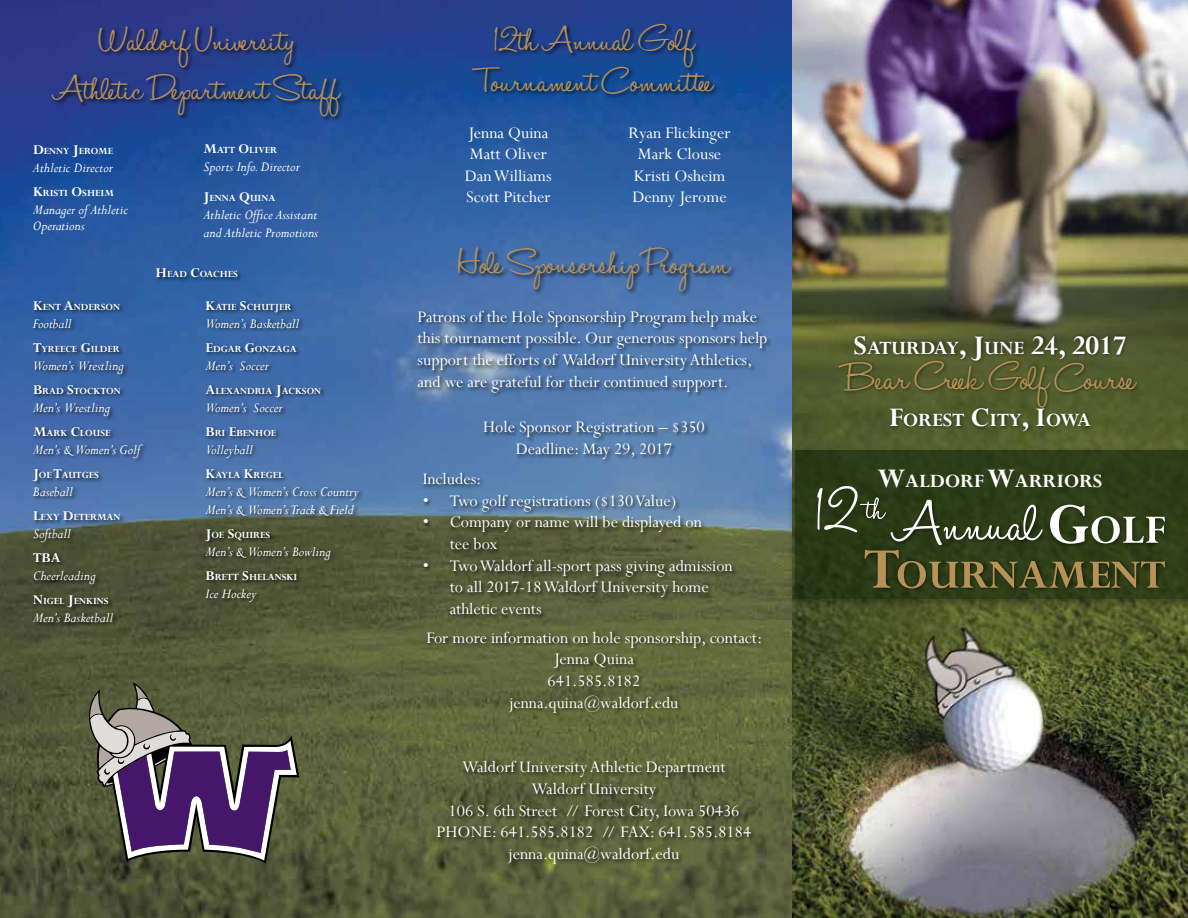
<style>
.page{position:relative;width:1188px;height:918px;background:#fff}
.page>*{position:absolute;margin:0;border:0;box-sizing:border-box;transform-origin:0 0}
.t1{font:72px "Halo Handletter";color:#fff}
.t2{font:43.5px "Halo Handletter";color:#b69257}
.t3{font:40.5px/48.6px "Halo Handletter";color:#b69257;text-align:center}
.t4{font:700 30px "Perpetua";color:#fff}
.t5{font:700 21px "Perpetua";color:#fff}
.t6{font:18px/21.6px "Perpetua";color:#fff}
.t7{font:italic 15px/18px "Perpetua";color:#fff}
.t8{font:700 15px "Perpetua";color:#fff}
.t9{font:700 10.5px "Perpetua";color:#fff}
.s1{font-size:15px}
.s2{font-size:21px}
.s3{font-size:30px}
</style>
<div class="page">
<img style="left:0;top:0;width:793px;height:918px">
<img style="left:793px;top:0;width:395px;height:918px">
<div style="left:786px;top:445px;width:402px;height:165px;background:#000;opacity:.75"></div>
<div style="left:795px;top:451px;width:393px;height:148px;background:#2b3c17"></div>
<div style="left:836px;top:333px;width:305px;height:102px;background:#000;opacity:.5"></div>
<div style="left:31px;top:299px;width:117px;height:328px;background:#000;opacity:.69"></div>
<div style="left:204px;top:299px;width:160px;height:308px;background:#000;opacity:.69"></div>
<div style="left:51px;top:25px;width:296px;height:96px;background:#000;opacity:.69"></div>
<div style="left:457px;top:246px;width:280px;height:51px;background:#000;opacity:.69"></div>
<div style="left:417px;top:309px;width:355px;height:88px;background:#000;opacity:.69"></div>
<div style="left:422px;top:472px;width:316px;height:147px;background:#000;opacity:.69"></div>
<div style="left:426px;top:630px;width:340px;height:239px;background:#000;opacity:.69"></div>
<div style="left:482px;top:420px;width:228px;height:44px;background:#000;opacity:.69"></div>
<div style="left:155px;top:267px;width:88px;height:15px;background:#000;opacity:.69"></div>
<div style="left:471px;top:23px;width:249px;height:77px;background:#000;opacity:.69"></div>
<svg style="left:860px;top:497px;width:305px;height:91px"></svg>
<svg style="left:89px;top:682px;width:210px;height:182px;background:#685c65"></svg>
<h3 class="t3" style="left:54px;top:19px;width:288px">Waldorf University<br>Athletic Department Staff</h3>
<p class="t9" style="left:33px;top:144px;width:82px"><span class="s1">D</span>ENNY <span class="s1">J</span>EROME</p>
<p class="t7" style="left:33px;top:158px;width:82px">Athletic Director</p>
<p class="t9" style="left:33px;top:186px;width:82px"><span class="s1">K</span>RISTI <span class="s1">O</span>SHEIM</p>
<p class="t7" style="left:33px;top:201px;width:96px;line-height:16.5px">Manager of Athletic<br>Operations</p>
<p class="t9" style="left:33px;top:300px;width:89px"><span class="s1">K</span>ENT <span class="s1">A</span>NDERSON</p>
<p class="t7" style="left:33px;top:314px;width:40px">Football</p>
<p class="t9" style="left:33px;top:342px;width:88px"><span class="s1">T</span>YREECE <span class="s1">G</span>ILDER</p>
<p class="t7" style="left:33px;top:356px;width:93px">Women’s Wrestling</p>
<p class="t9" style="left:33px;top:384px;width:89px"><span class="s1">B</span>RAD <span class="s1">S</span>TOCKTON</p>
<p class="t7" style="left:33px;top:398px;width:79px">Men’s Wrestling</p>
<p class="t9" style="left:33px;top:426px;width:79px"><span class="s1">M</span>ARK <span class="s1">C</span>LOUSE</p>
<p class="t7" style="left:33px;top:440px;width:109px">Men’s &amp; Women’s Golf</p>
<p class="t9" style="left:33px;top:468px;width:67px"><span class="s1">J</span>OE<span class="s1">T</span>AUTGES</p>
<p class="t7" style="left:33px;top:482px;width:41px">Baseball</p>
<p class="t9" style="left:33px;top:510px;width:89px"><span class="s1">L</span>EXY <span class="s1">D</span>ETERMAN</p>
<p class="t7" style="left:33px;top:524px;width:39px">Softball</p>
<p class="t8" style="left:33px;top:548px;width:29px">TBA</p>
<p class="t7" style="left:33px;top:566px;width:64px">Cheerleading</p>
<p class="t9" style="left:33px;top:594px;width:76px"><span class="s1">N</span>IGEL <span class="s1">J</span>ENKINS</p>
<p class="t7" style="left:33px;top:608px;width:82px">Men’s Basketball</p>
<p class="t9" style="left:204px;top:144px;width:75px"><span class="s1">M</span>ATT <span class="s1">O</span>LIVER</p>
<p class="t7" style="left:204px;top:158px;width:98px">Sports Info. Director</p>
<p class="t9" style="left:204px;top:192px;width:73px"><span class="s1">J</span>ENNA <span class="s1">Q</span>UINA</p>
<p class="t7" style="left:204px;top:206px;width:116px">Athletic Office Assistant and Athletic Promotions</p>
<p class="t9" style="left:156px;top:267px;width:83px"><span class="s1">H</span>EAD <span class="s1">C</span>OACHES</p>
<p class="t9" style="left:206px;top:300px;width:87px"><span class="s1">K</span>ATIE <span class="s1">S</span>CHUTJER</p>
<p class="t7" style="left:206px;top:314px;width:95px">Women’s Basketball</p>
<p class="t9" style="left:206px;top:342px;width:93px"><span class="s1">E</span>DGAR <span class="s1">G</span>ONZAGA</p>
<p class="t7" style="left:206px;top:356px;width:65px">Men’s Soccer</p>
<p class="t9" style="left:206px;top:384px;width:117px"><span class="s1">A</span>LEXANDRIA <span class="s1">J</span>ACKS ON</p>
<p class="t7" style="left:205px;top:398px;width:79px">Women’s Soccer</p>
<p class="t9" style="left:206px;top:426px;width:72px"><span class="s1">B</span>RI <span class="s1">E</span>BENHOE</p>
<p class="t7" style="left:206px;top:440px;width:49px">Volleyball</p>
<p class="t9" style="left:206px;top:468px;width:80px"><span class="s1">K</span>AYLA <span class="s1">K</span>REGEL</p>
<p class="t7" style="left:205px;top:482px;width:155px">Men’s &amp; Women’s Cross Country<br>Men’s &amp; Women’s Track &amp; Field</p>
<p class="t9" style="left:206px;top:528px;width:66px"><span class="s1">J</span>OE <span class="s1">S</span>QUIRES</p>
<p class="t7" style="left:206px;top:542px;width:127px">Men’s &amp; Women’s Bowling</p>
<p class="t9" style="left:206px;top:570px;width:93px"><span class="s1">B</span>RETT <span class="s1">S</span>HELANSKI</p>
<p class="t7" style="left:205px;top:584px;width:53px">Ice Hockey</p>
<h3 class="t3" style="left:475px;top:23px;width:239px;line-height:40.5px">12th Annual Golf<br>Tournament Committee</h3>
<p class="t6" style="left:465px;top:121px;width:88px">Jenna Quina<br>Matt Oliver<br>Dan Williams<br>Scott Pitcher</p>
<p class="t6" style="left:629px;top:121px;width:104px;text-align:center">Ryan Flickinger<br>Mark Clouse<br>Kristi Osheim<br>Denny Jerome</p>
<h3 class="t3" style="left:458px;top:243px;width:274px">Hole Sponsorship Program</h3>
<p class="t6" style="left:418px;top:306px;width:351px">Patrons of the Hole Sponsorship Program help make this tournament possible. Our generous sponsors help support the efforts of Waldorf University Athletics, and we are grateful for their continued support.</p>
<p class="t6" style="left:483px;top:416px;width:223px;text-align:center">Hole Sponsor Registration – $350<br>Deadline: May 29, 2017</p>
<p class="t6" style="left:423px;top:468px;width:60px">Includes:</p>
<p class="t6" style="left:423px;top:490px;width:255px">• Two golf registrations ($130 Value)</p>
<p class="t6" style="left:450px;top:511px;width:254px;text-indent:-27px">• Company or name will be displayed on tee box</p>
<p class="t6" style="left:450px;top:554px;width:285px;text-indent:-27px">• Two Waldorf all-sport pass giving admission to all 2017-18 Waldorf University home athletic events</p>
<p class="t6" style="left:426px;top:627px;width:337px;text-align:center">For more information on hole sponsorship, contact:<br>Jenna Quina<br>641.585.8182<br>jenna.quina@waldorf.edu</p>
<p class="t6" style="left:437px;top:756px;width:316px;text-align:center">Waldorf University Athletic Department Waldorf University<br>106 S. 6th Street // Forest City, Iowa 50436<br>PHONE: 641.585.8182 // FAX: 641.585.8184 jenna.quina@waldorf.edu</p>
<h3 class="t4" style="left:853px;top:326px;width:275px">S<span class="s2">ATURDAY</span>, J<span class="s2">UNE</span> 24, 2017</h3>
<h2 class="t2" style="left:845px;top:354px;width:292px">Bear Creek Golf Course</h2>
<p class="t5" style="left:889px;top:406px;width:204px"><span class="s3">F</span>OREST <span class="s3">C</span>ITY<span class="s3">, I</span>OWA</p>
<h1 class="t1" style="left:815px;top:472px;width:44px">12</h1>
<p class="t5" style="left:877px;top:468px;width:225px"><span class="s3">W</span>ALDORF <span class="s3">W</span>ARRIORS</p>
</div>
